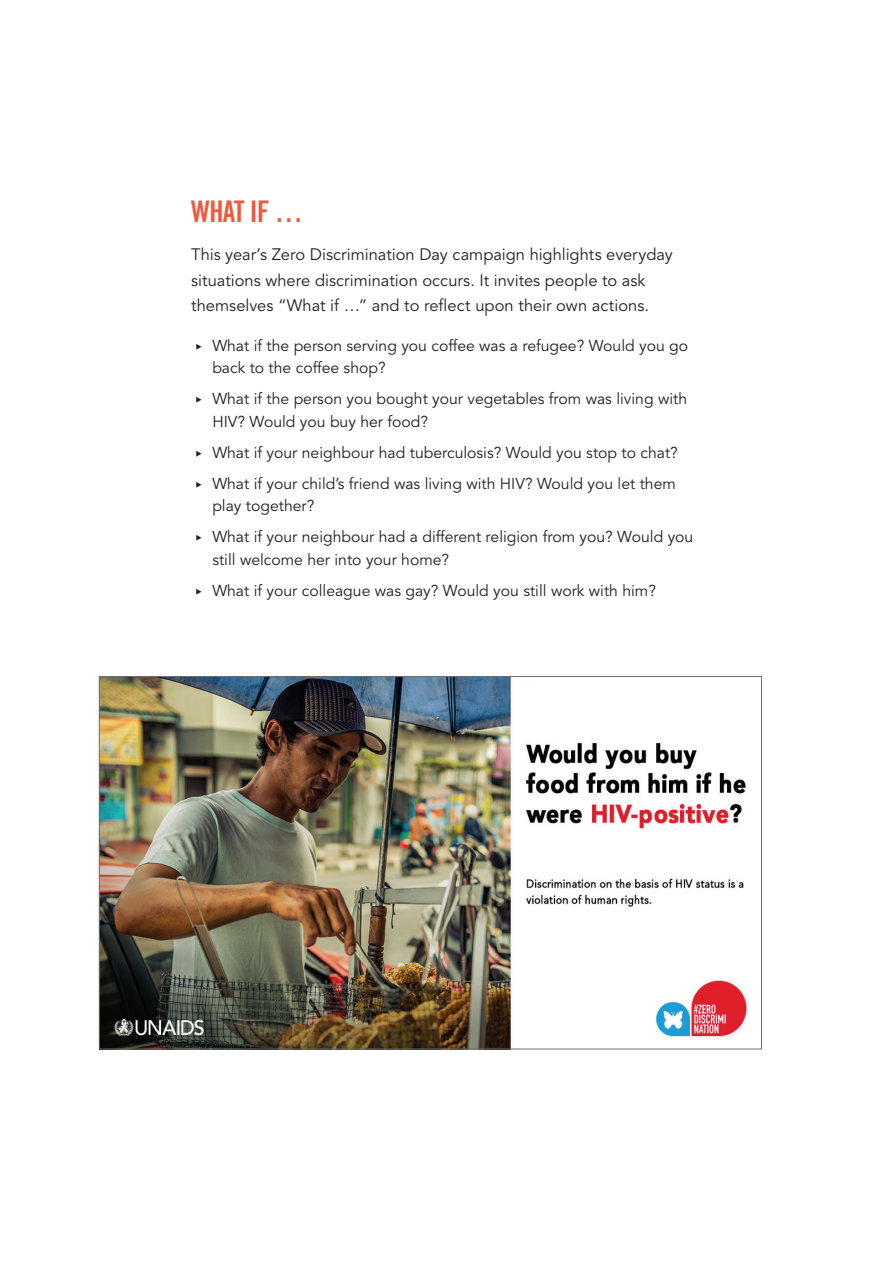
<style>
.page{position:relative;width:893px;height:1263px;background:#fff}
.page>*{position:absolute;margin:0;border:0;box-sizing:border-box;transform-origin:0 0}
.t1{font:30px "Trade Gothic LT Bold Cond Twenty";letter-spacing:-.02em;color:#f0593e;scale:.94 1}
.t2{font:16.5px/25.5px "Avenir";color:#231f20}
.t3{font:15.75px/31px "Avenir";color:#231f20}
.s1{font-family:"Vialog LT Signs Arrows Four"}
</style>
<div class="page">
<img style="left:101px;top:678px;width:646px;height:369px">
<h1 class="t1" style="left:191px;top:193px;width:121px">WHAT IF …</h1>
<p class="t2" style="left:191px;top:242px;width:483px">This year’s Zero Discrimination Day campaign highlights everyday situations where discrimination occurs. It invites people to ask themselves “What if …” and to reflect upon their own actions.</p>
<p class="t3" style="left:212px;top:334px;width:477px;line-height:22.5px;text-indent:-21px"><span class="s1">&gt;</span> What if the person serving you coffee was a refugee? Would you go back to the coffee shop?</p>
<p class="t3" style="left:212px;top:388px;width:476px;line-height:22.5px;text-indent:-21px"><span class="s1">&gt;</span> What if the person you bought your vegetables from was living with<br>HIV? Would you buy her food?</p>
<p class="t3" style="left:191px;top:437px;width:488px"><span class="s1">&gt;</span> What if your neighbour had tuberculosis? Would you stop to chat? <span class="s1">&gt;</span> What if your child’s friend was living with HIV? Would you let them</p>
<p class="t3" style="left:191px;top:491px;width:504px;text-indent:21px">play together?<br><span class="s1">&gt;</span> What if your neighbour had a different religion from you? Would you</p>
<p class="t3" style="left:191px;top:544px;width:466px;text-indent:21px">still welcome her into your home?<br><span class="s1">&gt;</span> What if your colleague was gay? Would you still work with him?</p>
</div>
